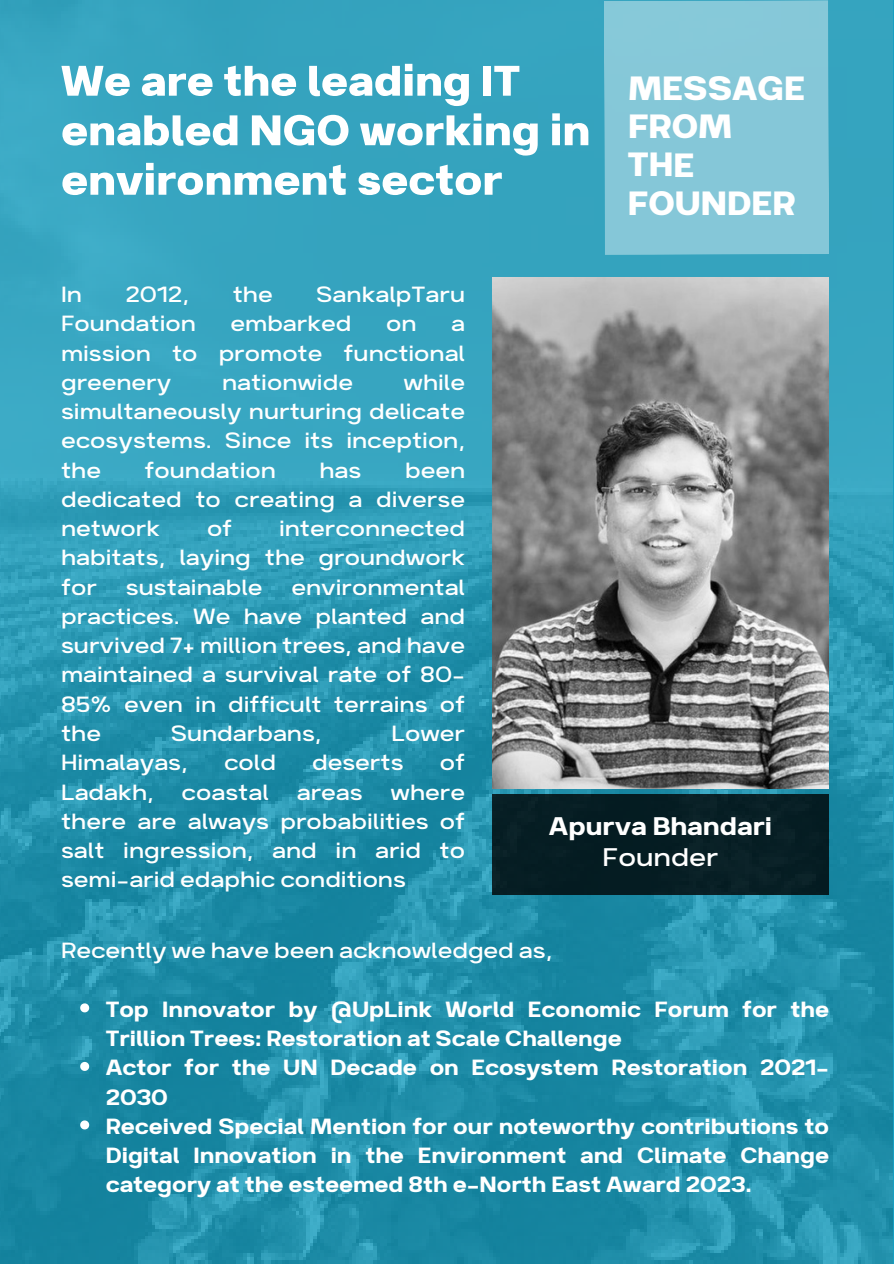
<style>
.page{position:relative;width:894px;height:1264px;background:#fff}
.page>*{position:absolute;margin:0;border:0;box-sizing:border-box;transform-origin:0 0}
.t1{font:700 51px/49.5px "Breul Grotesk A";color:#fff}
.t2{font:700 40.2px/38.2px "Breul Grotesk A";color:#fff}
.t3{font:30.45px/31.5px "Breul Grotesk A";color:#fff;text-align:center}
.t4{font:300 26.25px/29.2px "Breul Grotesk A";color:#fff;text-align:justify}
.t5{font:26.25px/29.2px "Breul Grotesk A";color:#fff}
.s1{font-weight:300}
</style>
<div class="page">
<img style="left:0;top:0;width:891px;height:1263px">
<img style="left:492px;top:277px;width:336px;height:511px">
<div style="left:492px;top:794px;width:336px;height:100px;background:#061d23"></div>
<svg style="left:80px;top:1003px;width:9px;height:9px"></svg>
<svg style="left:80px;top:1061px;width:9px;height:9px"></svg>
<svg style="left:80px;top:1120px;width:9px;height:9px"></svg>
<div style="left:603px;top:0;width:226px;height:255px;background:#85c7d8"></div>
<p class="t1" style="left:61px;top:50px;width:530px">We are the leading IT enabled NGO working in environment sector</p>
<p class="t2" style="left:627px;top:65px;width:179px">MESSAGE<br>FROM<br>THE<br>FOUNDER</p>
<h2 class="t4" style="left:61px;top:277px;width:22px">In</h2>
<h2 class="t4" style="left:125px;top:277px;width:65px">2012,</h2>
<h2 class="t4" style="left:233px;top:277px;width:41px">the</h2>
<h2 class="t4" style="left:316px;top:277px;width:150px">SankalpTaru</h2>
<h2 class="t4" style="left:61px;top:307px;width:136px">Foundation</h2>
<h2 class="t4" style="left:230px;top:307px;width:122px">embarked</h2>
<h2 class="t4" style="left:386px;top:307px;width:32px">on</h2>
<h2 class="t4" style="left:61px;top:307px;width:405px;text-indent:390px">a mission to promote functional greenery</h2>
<h2 class="t4" style="left:222px;top:365px;width:132px">nationwide</h2>
<h2 class="t4" style="left:61px;top:365px;width:405px;text-indent:342px">while simultaneously nurturing delicate ecosystems. Since its inception, the</h2>
<h2 class="t4" style="left:144px;top:453px;width:133px">foundation</h2>
<h2 class="t4" style="left:319px;top:453px;width:43px">has</h2>
<h2 class="t4" style="left:61px;top:453px;width:405px;text-indent:344px">been dedicated to creating a diverse network</h2>
<h2 class="t4" style="left:207px;top:511px;width:27px">of</h2>
<h2 class="t4" style="left:61px;top:511px;width:405px;text-indent:218px">interconnected habitats, laying the groundwork for sustainable environmental practices. We have planted and survived 7+ million trees, and have maintained a survival rate of 80- 85% even in difficult terrains of the</h2>
<h2 class="t4" style="left:171px;top:716px;width:152px">Sundarbans,</h2>
<h2 class="t4" style="left:391px;top:716px;width:75px">Lower</h2>
<h2 class="t4" style="left:61px;top:745px;width:128px">Himalayas,</h2>
<h2 class="t4" style="left:224px;top:745px;width:53px">cold</h2>
<h2 class="t4" style="left:312px;top:745px;width:93px">deserts</h2>
<h2 class="t4" style="left:61px;top:745px;width:405px;text-indent:378px">of Ladakh, coastal areas where there are always probabilities of salt ingression, and in arid to semi-arid edaphic conditions</h2>
<p class="t3" style="left:548px;top:806px;width:224px">Apurva Bhandari<br><span class="s1">Founder</span></p>
<h1 class="t4" style="left:61px;top:933px;width:493px">Recently we have been acknowledged as,</h1>
<p class="t5" style="left:106px;top:991px;width:724px">Top Innovator by @UpLink World Economic Forum for the<br>Trillion Trees: Restoration at Scale Challenge</p>
<h3 class="t5" style="left:106px;top:1049px;width:724px">Actor for the UN Decade on Ecosystem Restoration 2021-<br>2030</h3>
<p class="t5" style="left:106px;top:1108px;width:724px;text-align:justify">Received Special Mention for our noteworthy contributions to Digital Innovation in the Environment and Climate Change category at the esteemed 8th e-North East Award 2023.</p>
</div>
